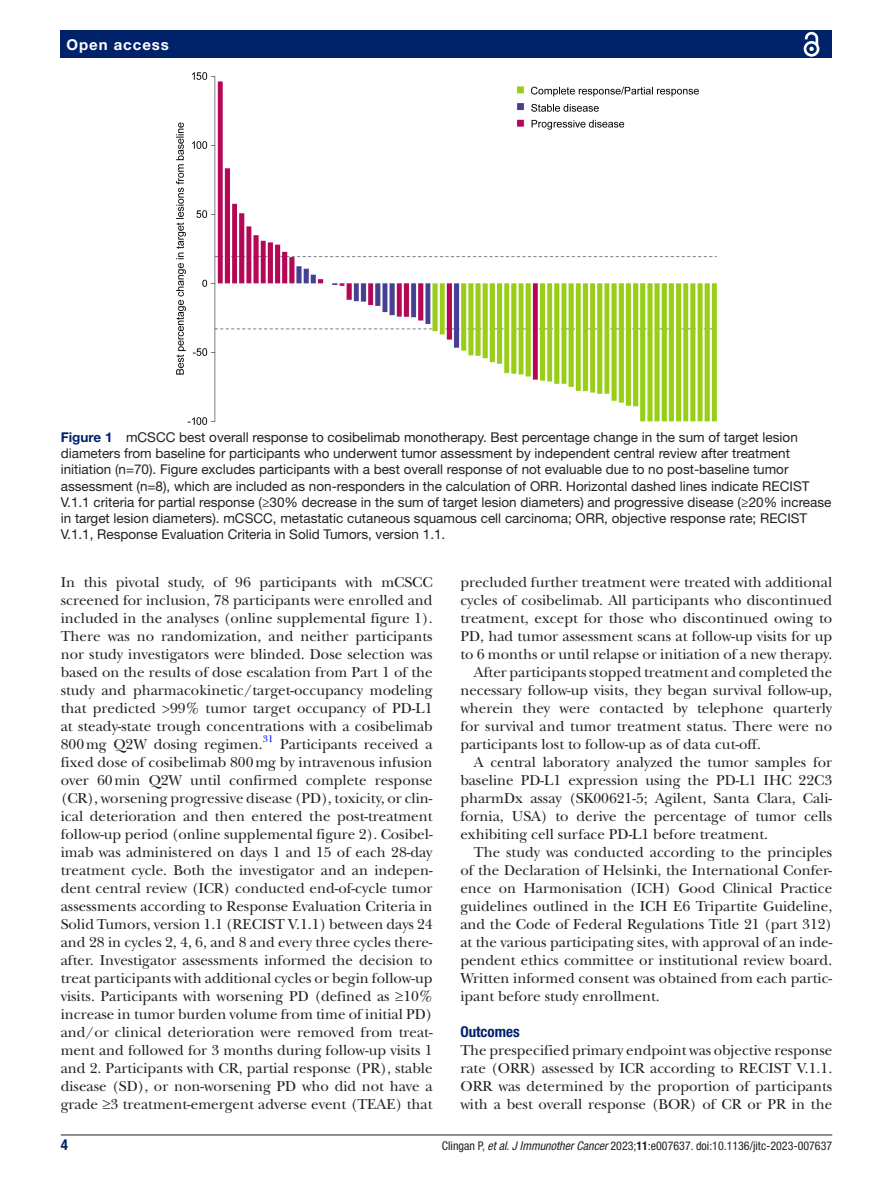
<style>
.page{position:relative;width:893px;height:1191px;background:#fff}
.page>*{position:absolute;margin:0;border:0;box-sizing:border-box;transform-origin:0 0}
.t1{font:15px/18px "New Baskerville";color:#231f20;text-align:justify}
.t2{font:700 15px "Helvetica Neue LT Std";letter-spacing:.065em;color:#fff}
.t3{font:700 condensed 15px "Helvetica Neue LT Std";color:#00226b}
.t4{font:13.5px/16.2px "Helvetica Neue LT Std";color:#231f20}
.t5{font:condensed 12px "Helvetica Neue LT Std";color:#231f20}
.t6{font:9.9px "New Baskerville";color:#00f}
.s1{font-weight:700;color:#00226b}
.s2{font-style:italic}
.s3{font-weight:700}
</style>
<div class="page">
<hr style="left:61px;top:1134px;width:771px;height:1px;background:#231f20">
<div style="left:61px;top:31px;width:771px;height:27px;background:#00226b"></div>
<svg style="left:803px;top:31px;width:17px;height:26px"></svg>
<img style="left:176px;top:73px;width:540px;height:351px">
<p class="t2" style="left:66px;top:35px;width:104px">Open access</p>
<p class="t4" style="left:61px;top:429px;width:772px"><span class="s1">Figure 1</span> mCSCC best overall response to cosibelimab monotherapy. Best percentage change in the sum of target lesion diameters from baseline for participants who underwent tumor assessment by independent central review after treatment initiation (n=70). Figure excludes participants with a best overall response of not evaluable due to no post-baseline tumor assessment (n=8), which are included as non-responders in the calculation of ORR. Horizontal dashed lines indicate RECIST V.1.1 criteria for partial response (≥30% decrease in the sum of target lesion diameters) and progressive disease (≥20% increase in target lesion diameters). mCSCC, metastatic cutaneous squamous cell carcinoma; ORR, objective response rate; RECIST V.1.1, Response Evaluation Criteria in Solid Tumors, version 1.1.</p>
<p class="t1" style="left:61px;top:573px;width:373px">In this pivotal study, of 96 participants with mCSCC screened for inclusion, 78 participants were enrolled and included in the analyses (online supplemental figure 1).<br>There was no randomization, and neither participants nor study investigators were blinded. Dose selection was based on the results of dose escalation from Part 1 of the study and pharmacokinetic/target-occupancy modeling that predicted &gt;99% tumor target occupancy of PD-L1 at steady-state trough concentrations with a cosibelimab 800mg Q2W dosing regimen.</p>
<p class="t6" style="left:263px;top:733px;width:12px">31</p>
<p class="t1" style="left:61px;top:735px;width:373px;text-indent:219px">Participants received a fixed dose of cosibelimab 800mg by intravenous infusion over 60min Q2W until confirmed complete response (CR), worsening progressive disease (PD), toxicity, or clin&shy;ical deterioration and then entered the post-treatment follow-up period (online supplemental figure 2). Cosibel&shy;imab was administered on days 1 and 15 of each 28-day treatment cycle. Both the investigator and an indepen&shy;dent central review (ICR) conducted end-of-cycle tumor assessments according to Response Evaluation Criteria in Solid Tumors, version 1.1 (RECIST V.1.1) between days 24 and 28 in cycles 2, 4, 6, and 8 and every three cycles there&shy;after. Investigator assessments informed the decision to treat participants with additional cycles or begin follow-up visits. Participants with worsening PD (defined as ≥10% increase in tumor burden volume from time of initial PD) and/or clinical deterioration were removed from treat&shy;ment and followed for 3 months during follow-up visits 1 and 2. Participants with CR, partial response (PR), stable disease (SD), or non-worsening PD who did not have a grade ≥3 treatment-emergent adverse event (TEAE) that</p>
<p class="t1" style="left:460px;top:573px;width:373px">precluded further treatment were treated with additional</p>
<p class="t1" style="left:460px;top:591px;width:373px">cycles of cosibelimab. All participants who discontinued</p>
<p class="t1" style="left:460px;top:609px;width:373px">treatment, except for those who discontinued owing to</p>
<p class="t1" style="left:460px;top:627px;width:373px">PD, had tumor assessment scans at follow-up visits for up</p>
<p class="t1" style="left:460px;top:645px;width:373px">to 6 months or until relapse or initiation of a new therapy.</p>
<p class="t1" style="left:474px;top:663px;width:360px">After participants stopped treatment and completed the</p>
<p class="t1" style="left:460px;top:681px;width:373px">necessary follow-up visits, they began survival follow-up,</p>
<p class="t1" style="left:460px;top:699px;width:373px">wherein they were contacted by telephone quarterly</p>
<p class="t1" style="left:460px;top:717px;width:373px">for survival and tumor treatment status. There were no</p>
<p class="t1" style="left:460px;top:735px;width:302px">participants lost to follow-up as of data cut-off.</p>
<p class="t1" style="left:474px;top:753px;width:360px">A central laboratory analyzed the tumor samples for</p>
<p class="t1" style="left:460px;top:771px;width:373px">baseline PD-L1 expression using the PD-L1 IHC 22C3</p>
<p class="t1" style="left:460px;top:789px;width:373px">pharmDx assay (SK00621-5; Agilent, Santa Clara, Cali-</p>
<p class="t1" style="left:460px;top:807px;width:373px">fornia, USA) to derive the percentage of tumor cells</p>
<p class="t1" style="left:460px;top:825px;width:309px">exhibiting cell surface PD-L1 before treatment.</p>
<p class="t1" style="left:474px;top:843px;width:360px">The study was conducted according to the principles</p>
<p class="t1" style="left:460px;top:861px;width:373px">of the Declaration of Helsinki, the International Confer-</p>
<p class="t1" style="left:460px;top:879px;width:373px">ence on Harmonisation (ICH) Good Clinical Practice</p>
<p class="t1" style="left:460px;top:897px;width:373px">guidelines outlined in the ICH E6 Tripartite Guideline,</p>
<p class="t1" style="left:460px;top:915px;width:373px">and the Code of Federal Regulations Title 21 (part 312)</p>
<p class="t1" style="left:460px;top:933px;width:373px">at the various participating sites, with approval of an inde-</p>
<p class="t1" style="left:460px;top:951px;width:373px">pendent ethics committee or institutional review board.</p>
<p class="t1" style="left:460px;top:969px;width:373px">Written informed consent was obtained from each partic-</p>
<p class="t1" style="left:460px;top:987px;width:201px">ipant before study enrollment.</p>
<p class="t3" style="left:460px;top:1023px;width:61px">Outcomes</p>
<p class="t1" style="left:460px;top:1041px;width:373px">The prespecified primary endpoint was objective response rate (ORR) assessed by ICR according to RECIST V.1.1.<br>ORR was determined by the proportion of participants with a best overall response (BOR) of CR or PR in the</p>
<p class="t3" style="left:61px;top:1135px;width:9px">4</p>
<p class="t5" style="left:442px;top:1138px;width:392px">Clingan P, <span class="s2">et al</span>. <span class="s2">J Immunother Cancer</span> 2023;<span class="s3">11</span>:e007637. doi:10.1136/jitc-2023-007637</p>
</div>
